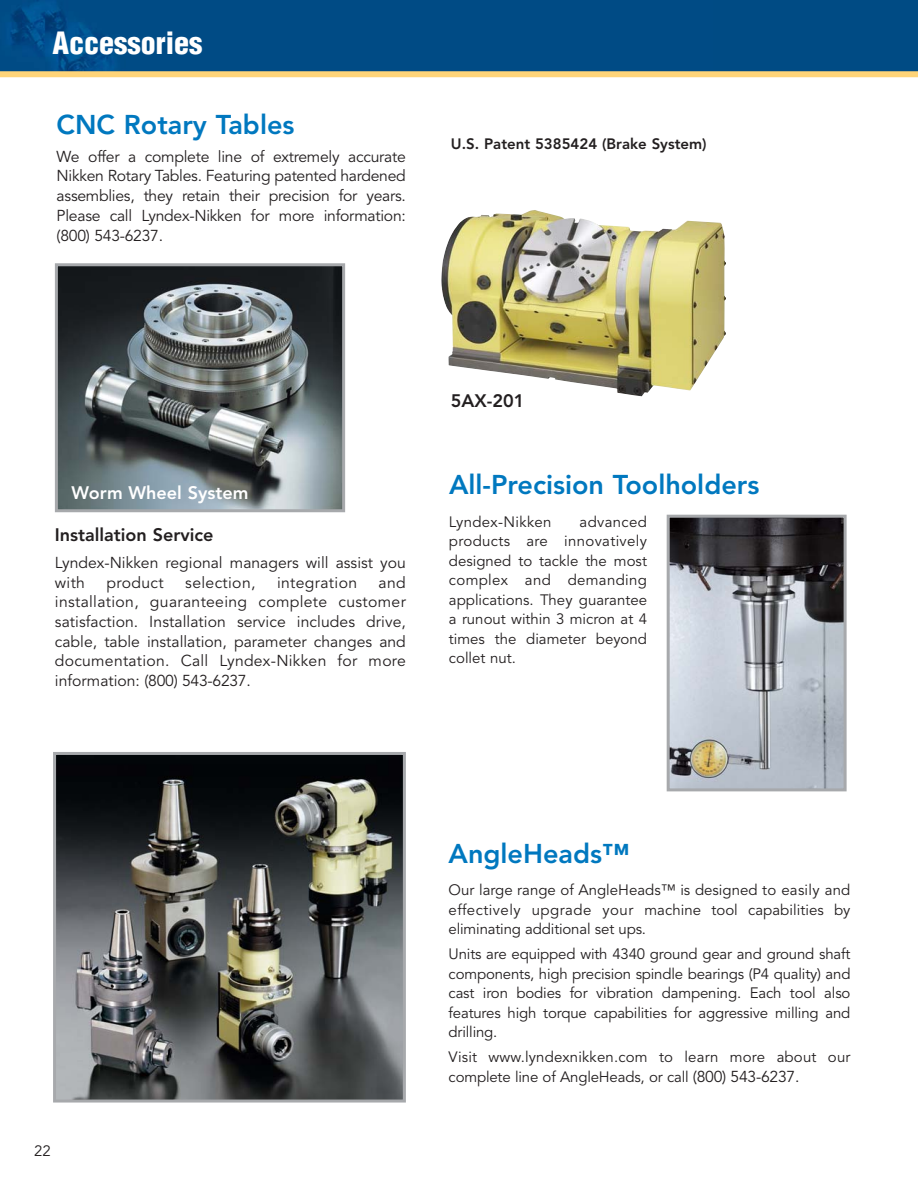
<style>
.page{position:relative;width:918px;height:1188px;background:#fff}
.page>*{position:absolute;margin:0;border:0;box-sizing:border-box;transform-origin:0 0}
.t1{font:900 condensed 30px "Helvetica";color:#fff}
.t2{font:800 27px "Avenir";color:#0078bf}
.t3{font:800 18px "Avenir";color:#231f20}
.t4{font:800 18px "Avenir";color:#fff}
.t5{font:15.75px/19.8px "Avenir";color:#231f20;text-align:justify}
.t6{font:15.75px "Avenir";letter-spacing:.02em;color:#231f20}
.t7{font:15px/19.5px "Avenir";color:#231f20;text-align:justify}
.t8{font:800 15px "Avenir";color:#231f20}
.t9{font:15px "Avenir";letter-spacing:.02em;color:#231f20}
.s1{font-size:15.75px}
</style>
<div class="page">
<div style="left:0;top:0;width:918px;height:71px;background:#004b85"></div>
<div style="left:0;top:71px;width:918px;height:6px;background:#ffd478"></div>
<img style="left:57px;top:756px;width:345px;height:343px">
<div style="left:53px;top:752px;width:353px;height:351px;border:3px solid #a7a9ac"></div>
<img style="left:441px;top:210px;width:285px;height:186px">
<img style="left:59px;top:267px;width:282px;height:241px">
<div style="left:55px;top:263px;width:290px;height:249px;border:3px solid #a7a9ac"></div>
<img style="left:671px;top:519px;width:172px;height:268px">
<div style="left:667px;top:515px;width:180px;height:276px;border:3px solid #a7a9ac"></div>
<h1 class="t1" style="left:53px;top:32px;width:151px">Accessories</h1>
<h2 class="t2" style="left:57px;top:114px;width:239px">CNC Rotary Tables</h2>
<p class="t5" style="left:57px;top:148px;width:351px">We offer a complete line of extremely accurate Nikken Rotary Tables. Featuring patented hardened assemblies, they retain their precision for years.<br>Please call Lyndex-Nikken for more information: (800) 543-6237.</p>
<p class="t8" style="left:451px;top:138px;width:257px">U.S. Patent 5385424 (Brake System)</p>
<p class="t4" style="left:71px;top:486px;width:178px">Worm Wheel System</p>
<p class="t3" style="left:55px;top:528px;width:160px">Installation Service</p>
<p class="t5" style="left:55px;top:554px;width:353px">Lyndex-Nikken regional managers will assist you with</p>
<p class="t5" style="left:55px;top:574px;width:353px;text-indent:324px">and installation, guaranteeing complete customer satisfaction. Installation service includes drive, cable, table installation, parameter changes and documentation. Call Lyndex-Nikken for more information: (800) 543-6237.</p>
<p class="t6" style="left:107px;top:576px;width:59px">product</p>
<p class="t6" style="left:185px;top:576px;width:72px">selection,</p>
<p class="t6" style="left:277px;top:576px;width:82px">integration</p>
<p class="t3" style="left:451px;top:393px;width:75px">5AX-201</p>
<h2 class="t2" style="left:449px;top:474px;width:312px">All-Precision Toolholders</h2>
<p class="t7" style="left:449px;top:513px;width:200px;text-indent:131px">advanced products are innovatively designed to tackle the most complex and demanding applications. They guarantee a runout within 3 micron at 4 times the diameter beyond collet nut.</p>
<p class="t9" style="left:449px;top:515px;width:104px">Lyndex-Nikken</p>
<p class="t7" style="left:34px;top:1143px;width:18px">22</p>
<h2 class="t2" style="left:449px;top:843px;width:182px">AngleHeads™</h2>
<p class="t7" style="left:449px;top:882px;width:403px">Our large range of AngleHeads™ is designed to easily and effectively upgrade your machine tool capabilities by eliminating additional set ups.</p>
<p class="t7" style="left:449px;top:946px;width:403px">Units are equipped with 4340 ground gear and ground shaft components, high precision spindle bearings (P4 quality) and cast iron bodies for vibration dampening. Each tool also features high torque capabilities for aggressive milling and drilling.</p>
<p class="t7" style="left:449px;top:1049px;width:403px">Visit www.lyndexnikken.com to learn more about our complete line of AngleHeads, or call <span class="s1">(800) 543-6237.</span></p>
</div>
